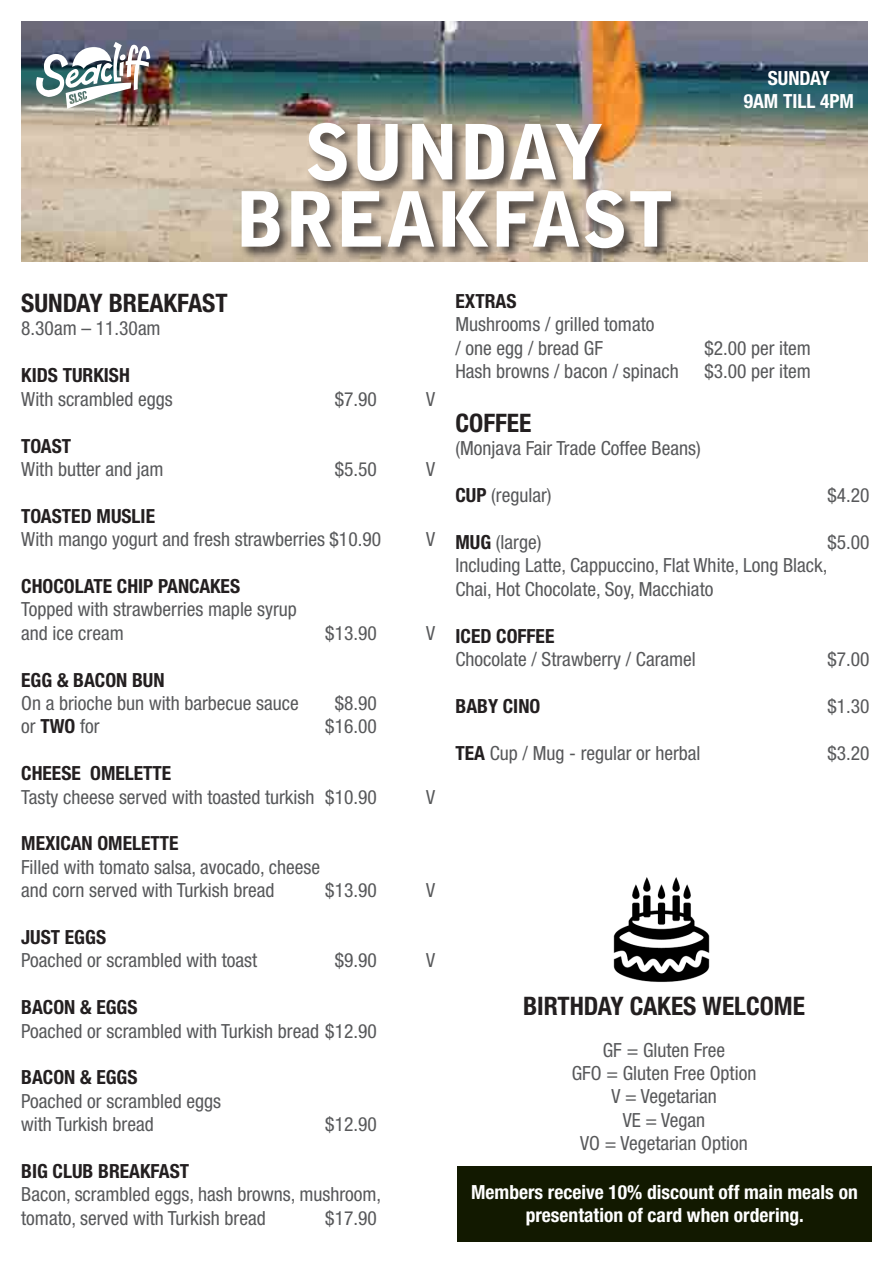
<style>
.page{position:relative;width:893px;height:1263px;background:#fff}
.page>*{position:absolute;margin:0;border:0;box-sizing:border-box;transform-origin:0 0}
.t1{font:900 75.6px/67.2px "Bell Gothic Std";color:#fff;text-align:center}
.t2{font:700 condensed 25.5px "Helvetica Neue LT Pro";color:#231f20}
.t3{font:condensed 19.5px/23.4px "Helvetica Neue LT Pro";color:#57585a}
.t4{font:700 condensed 19.5px "Helvetica Neue LT Pro";color:#231f20}
.t5{font:700 condensed 19.5px/23.4px "Helvetica Neue LT Pro";color:#fff;text-align:center}
.s1{font-weight:700;color:#231f20}
</style>
<div class="page">
<img style="left:21px;top:21px;width:846px;height:240px">
<div style="left:457px;top:1166px;width:415px;height:76px;background:#121900"></div>
<div style="left:240px;top:121px;width:445px;height:142px;background:#231f20;opacity:.75"></div>
<img style="left:35px;top:42px;width:115px;height:67px">
<img style="left:613px;top:877px;width:97px;height:105px">
<h1 class="t1" style="left:234px;top:120px;width:441px">SUNDAY<br>BREAKFAST</h1>
<p class="t5" style="left:744px;top:66px;width:88px;text-align:left;text-indent:24px">SUNDAY<br>9AM till</p>
<p class="t5" style="left:820px;top:89px;width:35px">4PM</p>
<h2 class="t2" style="left:21px;top:288px;width:208px">SUNDAY BREAKFAST</h2>
<p class="t3" style="left:21px;top:317px;width:141px">8.30am – 11.30am</p>
<p class="t4" style="left:21px;top:364px;width:110px">KIDS TURKISH</p>
<p class="t3" style="left:21px;top:387px;width:153px">With scrambled eggs</p>
<p class="t3" style="left:335px;top:387px;width:44px">$7.90</p>
<p class="t3" style="left:426px;top:387px;width:11px">V</p>
<p class="t4" style="left:21px;top:434px;width:52px">TOAST</p>
<p class="t3" style="left:21px;top:457px;width:144px">With butter and jam</p>
<p class="t3" style="left:335px;top:457px;width:44px">$5.50</p>
<p class="t3" style="left:426px;top:457px;width:11px">V</p>
<p class="t4" style="left:21px;top:504px;width:135px">TOASTED MUSLIE</p>
<p class="t3" style="left:21px;top:527px;width:361px">With mango yogurt and fresh strawberries $10.90</p>
<p class="t3" style="left:426px;top:527px;width:11px">V</p>
<p class="t4" style="left:21px;top:574px;width:220px">CHOCOLATE CHIP PANCAKES</p>
<p class="t3" style="left:21px;top:598px;width:277px">Topped with strawberries maple syrup and ice cream</p>
<p class="t3" style="left:325px;top:621px;width:53px">$13.90</p>
<p class="t3" style="left:426px;top:621px;width:11px">V</p>
<p class="t4" style="left:21px;top:668px;width:145px">EGG &amp; BACON BUN</p>
<p class="t3" style="left:21px;top:691px;width:279px">On a brioche bun with barbecue sauce</p>
<p class="t3" style="left:335px;top:691px;width:44px">$8.90</p>
<p class="t3" style="left:21px;top:715px;width:80px">or <span class="s1">TWO</span> for</p>
<p class="t3" style="left:325px;top:715px;width:53px">$16.00</p>
<p class="t4" style="left:21px;top:761px;width:152px">CHEESE OMELETTE</p>
<p class="t3" style="left:21px;top:785px;width:357px">Tasty cheese served with toasted turkish $10.90</p>
<p class="t3" style="left:426px;top:785px;width:11px">V</p>
<p class="t4" style="left:21px;top:832px;width:159px">MEXICAN OMELETTE</p>
<p class="t3" style="left:21px;top:855px;width:300px">Filled with tomato salsa, avocado, cheese and corn served with Turkish bread</p>
<p class="t3" style="left:325px;top:878px;width:53px">$13.90</p>
<p class="t3" style="left:426px;top:878px;width:11px">V</p>
<p class="t4" style="left:21px;top:925px;width:86px">JUST EGGS</p>
<p class="t3" style="left:21px;top:949px;width:238px">Poached or scrambled with toast</p>
<p class="t3" style="left:335px;top:949px;width:44px">$9.90</p>
<p class="t3" style="left:426px;top:949px;width:11px">V</p>
<p class="t4" style="left:21px;top:995px;width:118px">BACON &amp; EGGS</p>
<p class="t3" style="left:21px;top:1019px;width:357px">Poached or scrambled with Turkish bread $12.90</p>
<p class="t4" style="left:21px;top:1066px;width:118px">BACON &amp; EGGS</p>
<p class="t3" style="left:21px;top:1089px;width:201px">Poached or scrambled eggs with Turkish bread</p>
<p class="t3" style="left:325px;top:1112px;width:53px">$12.90</p>
<p class="t4" style="left:21px;top:1159px;width:169px">BIG CLUB BREAKFAST</p>
<p class="t3" style="left:21px;top:1183px;width:361px">Bacon, scrambled eggs, hash browns, mushroom, tomato, served with Turkish bread</p>
<p class="t3" style="left:325px;top:1206px;width:53px">$17.90</p>
<p class="t4" style="left:455px;top:289px;width:63px">EXTRAS</p>
<p class="t3" style="left:455px;top:312px;width:201px">Mushrooms / grilled tomato / one egg / bread GF</p>
<p class="t3" style="left:704px;top:336px;width:108px">$2.00 per item</p>
<p class="t3" style="left:455px;top:359px;width:225px">Hash browns / bacon / spinach</p>
<p class="t3" style="left:704px;top:359px;width:108px">$3.00 per item</p>
<h2 class="t2" style="left:455px;top:407px;width:78px">COFFEE</h2>
<p class="t3" style="left:455px;top:437px;width:247px">(Monjava Fair Trade Coffee Beans)</p>
<p class="t3" style="left:455px;top:483px;width:98px"><span class="s1">CUP</span> (regular)</p>
<p class="t3" style="left:827px;top:483px;width:44px">$4.20</p>
<p class="t3" style="left:455px;top:530px;width:87px"><span class="s1">MUG</span> (large)</p>
<p class="t3" style="left:455px;top:530px;width:416px;text-indent:372px">$5.00<br>Including Latte, Cappuccino, Flat White, Long Black,<br>Chai, Hot Chocolate, Soy, Macchiato</p>
<p class="t4" style="left:455px;top:624px;width:100px">ICED COFFEE</p>
<p class="t3" style="left:455px;top:647px;width:242px">Chocolate / Strawberry / Caramel</p>
<p class="t3" style="left:827px;top:647px;width:44px">$7.00</p>
<p class="t4" style="left:455px;top:694px;width:86px">BABY CINO</p>
<p class="t3" style="left:827px;top:694px;width:44px">$1.30</p>
<p class="t3" style="left:455px;top:741px;width:247px"><span class="s1">TEA</span> Cup / Mug - regular or herbal</p>
<p class="t3" style="left:827px;top:741px;width:44px">$3.20</p>
<h2 class="t2" style="left:523px;top:991px;width:28px">Birthday</h2>
<h2 class="t2" style="left:630px;top:991px;width:28px">Cakes</h2>
<h2 class="t2" style="left:703px;top:991px;width:34px">Welcome</h2>
<p class="t3" style="left:572px;top:1038px;width:186px;text-align:center">GF = Gluten Free<br>GFO = Gluten Free Option<br>V = Vegetarian<br>VE = Vegan<br>VO = Vegetarian Option</p>
<p class="t5" style="left:471px;top:1180px;width:388px">Members receive 10% discount off main meals on presentation of card when ordering.</p>
</div>
